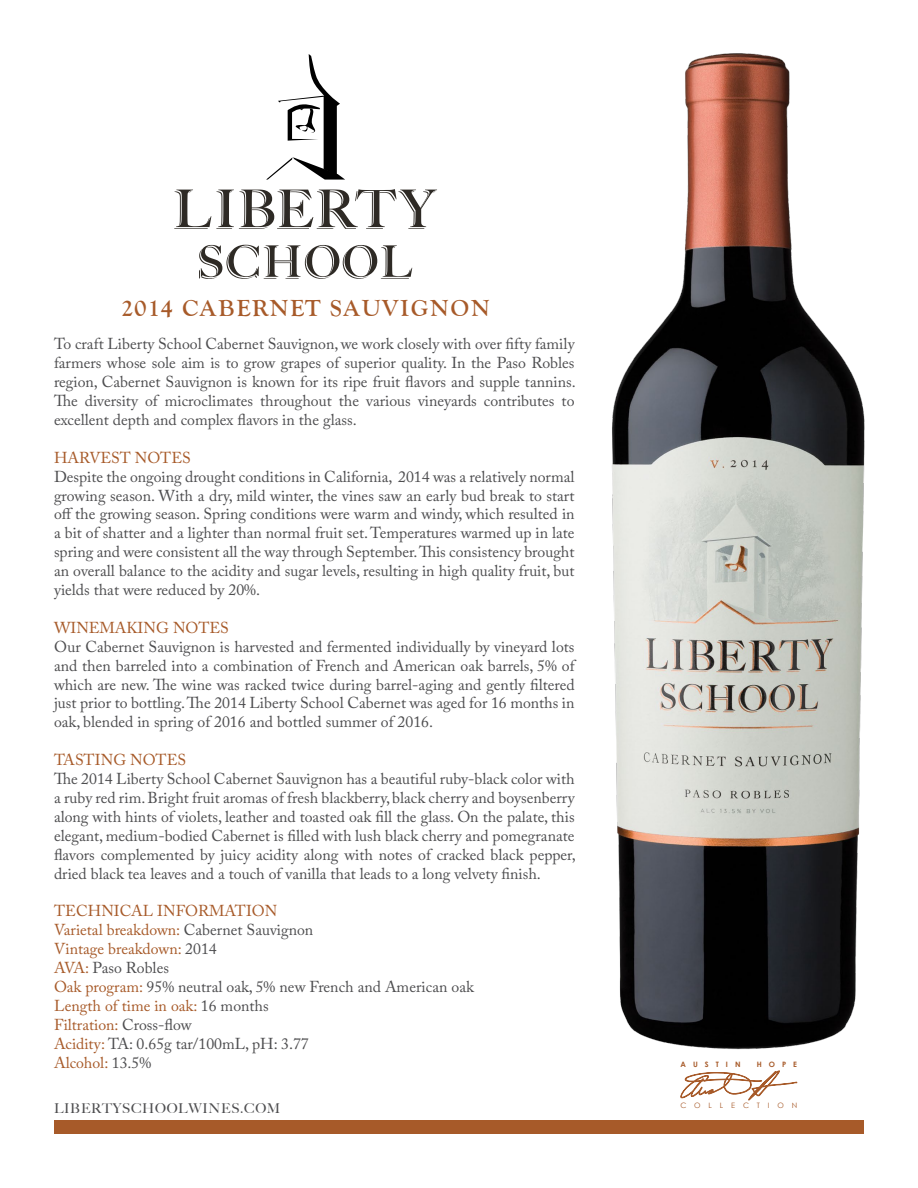
<style>
.page{position:relative;width:918px;height:1188px;background:#fff}
.page>*{position:absolute;margin:0;border:0;box-sizing:border-box;transform-origin:0 0}
.Main_Text{font:700 24px "Goudy";letter-spacing:.05em;color:#a75a29}
.Main_Text-2{font:15.75px/18.9px "Adobe Caslon Pro";color:#4d4d4f;text-align:justify}
.Main_Text-3{font:15.75px "Adobe Caslon Pro";color:#a75a29}
.Main_Text-4{font:500 13.5px "Big Caslon";letter-spacing:.05em;color:#4d4d4f}
.t1{font:7.35px "Century Gothic";letter-spacing:1.06em;color:#a75a29}
.t2{font:700 7.35px "Century Gothic";letter-spacing:.95em;color:#a75a29}
.s1{color:#4d4d4f}
.s2{color:#a75a29}
</style>
<div class="page">
<img style="left:612px;top:53px;width:253px;height:997px">
<div style="left:54px;top:1120px;width:810px;height:14px;background:#a75a29"></div>
<svg style="left:174px;top:189px;width:263px;height:90px"></svg>
<svg style="left:266px;top:54px;width:79px;height:126px"></svg>
<svg style="left:680px;top:1070px;width:117px;height:30px"></svg>
<p class="Main_Text" style="left:121px;top:294px;width:370px">2014 CABERNET SAUVIGNON</p>
<p class="Main_Text-2" style="left:54px;top:334px;width:523px">To craft Liberty School Cabernet Sauvignon, we work closely with over fifty family farmers whose sole aim is to grow grapes of superior quality. In the Paso Robles region, Cabernet Sauvignon is known for its ripe fruit flavors and supple tannins.<br>The diversity of microclimates throughout the various vineyards contributes to excellent depth and complex flavors in the glass.</p>
<p class="Main_Text-3" style="left:54px;top:448px;width:138px">HARVEST NOTES</p>
<p class="Main_Text-2" style="left:54px;top:467px;width:522px">Despite the ongoing drought conditions in California, 2014 was a relatively normal growing season. With a dry, mild winter, the vines saw an early bud break to start off the growing season. Spring conditions were warm and windy, which resulted in a bit of shatter and a lighter than normal fruit set. Temperatures warmed up in late spring and were consistent all the way through September. This consistency brought an overall balance to the acidity and sugar levels, resulting in high quality fruit, but yields that were reduced by 20%.</p>
<p class="Main_Text-3" style="left:54px;top:618px;width:176px">WINEMAKING NOTES</p>
<p class="Main_Text-2" style="left:54px;top:637px;width:522px">Our Cabernet Sauvignon is harvested and fermented individually by vineyard lots and then barreled into a combination of French and American oak barrels, 5% of which are new. The wine was racked twice during barrel-aging and gently filtered just prior to bottling. The 2014 Liberty School Cabernet was aged for 16 months in oak, blended in spring of 2016 and bottled summer of 2016.</p>
<p class="Main_Text-3" style="left:54px;top:750px;width:134px">TASTING NOTES</p>
<p class="Main_Text-2" style="left:54px;top:769px;width:523px">The 2014 Liberty School Cabernet Sauvignon has a beautiful ruby-black color with a ruby red rim. Bright fruit aromas of fresh blackberry, black cherry and boysenberry along with hints of violets, leather and toasted oak fill the glass. On the palate, this elegant, medium-bodied Cabernet is filled with lush black cherry and pomegranate flavors complemented by juicy acidity along with notes of cracked black pepper, dried black tea leaves and a touch of vanilla that leads to a long velvety finish.</p>
<p class="Main_Text-3" style="left:54px;top:902px;width:225px">TECHNICAL INFORMATION</p>
<p class="Main_Text-3" style="left:54px;top:921px;width:261px">Varietal breakdown: <span class="s1">Cabernet Sauvignon</span></p>
<p class="Main_Text-3" style="left:54px;top:939px;width:164px">Vintage breakdown: <span class="s1">2014</span></p>
<p class="Main_Text-2" style="left:54px;top:958px;width:117px"><span class="s2">AVA:</span> Paso Robles</p>
<p class="Main_Text-2" style="left:54px;top:977px;width:421px"><span class="s2">Oak program:</span> 95% neutral oak, 5% new French and American oak</p>
<p class="Main_Text-3" style="left:54px;top:996px;width:216px">Length of time in oak: <span class="s1">16 months</span></p>
<p class="Main_Text-3" style="left:54px;top:1015px;width:139px">Filtration: <span class="s1">Cross-flow</span></p>
<p class="Main_Text-2" style="left:54px;top:1034px;width:256px"><span class="s2">Acidity:</span> TA: 0.65g tar/100mL, pH: 3.77</p>
<p class="Main_Text-3" style="left:54px;top:1053px;width:99px">Alcohol: <span class="s1">13.5%</span></p>
<p class="t2" style="left:681px;top:1059px;width:62px">AUSTIN</p>
<p class="t2" style="left:757px;top:1059px;width:42px">HOPE</p>
<p class="Main_Text-4" style="left:54px;top:1100px;width:228px">LIBERTYSCHOOLWINES.COM</p>
<p class="t1" style="left:680px;top:1101px;width:118px">COLLECTION</p>
</div>
